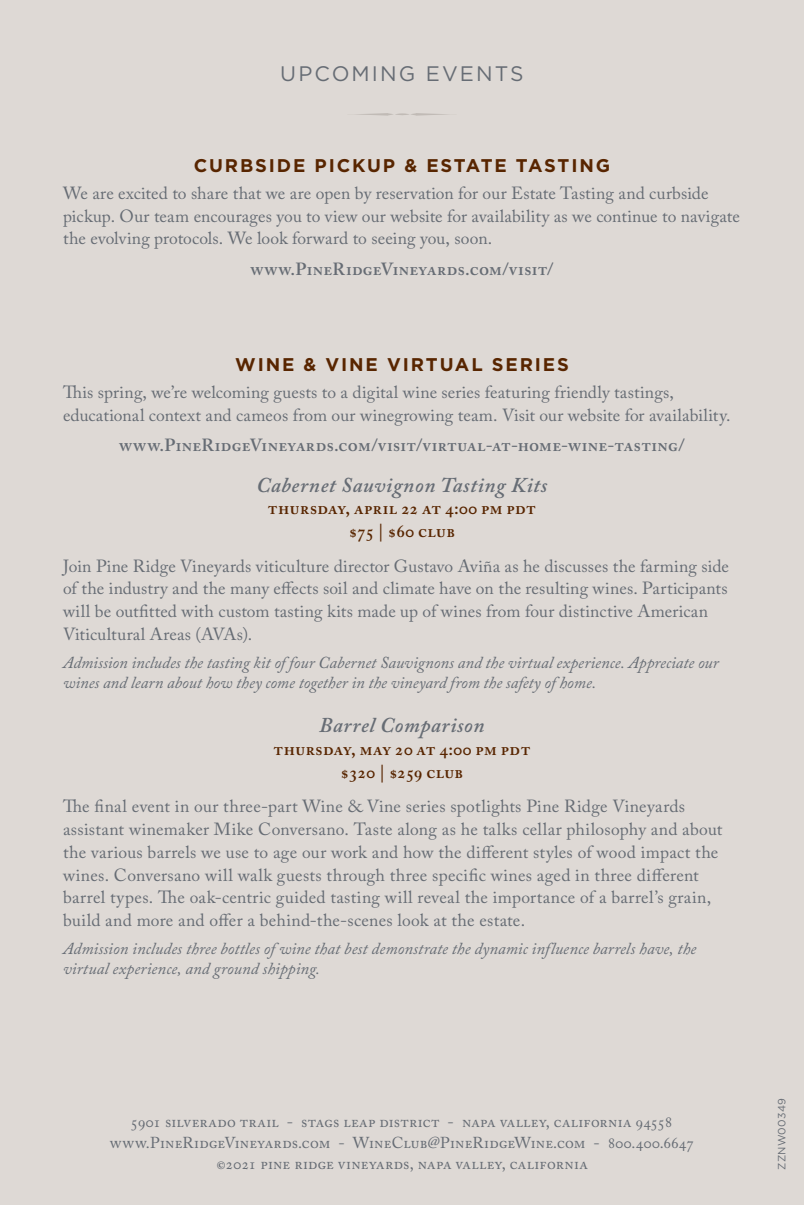
<style>
.page{position:relative;width:804px;height:1205px;background:#fff}
.page>*{position:absolute;margin:0;border:0;box-sizing:border-box;transform-origin:0 0}
.t1{font:italic 600 21px "Adobe Caslon Pro";letter-spacing:.03em;color:#666c74}
.t2{font:21px "Gotham";letter-spacing:.1em;color:#666c74}
.t3{font:700 18.38px "Gotham";letter-spacing:.1em;color:#582500}
.t4{font:17.5px/22.8px "Adobe Caslon Pro";letter-spacing:.005em;color:#666c74}
.t5{font:600 17.5px "Adobe Caslon Pro";letter-spacing:.015em;color:#666c74}
.t6{font:600 17.5px/22.8px "Adobe Caslon Pro";letter-spacing:.015em;color:#582500;text-align:center}
.t7{font:italic 16.62px/20.1px "Adobe Caslon Pro";letter-spacing:.005em;color:#666c74}
.t8{font:15.75px/21px "Adobe Caslon Pro";letter-spacing:.01em;color:#666c74;text-align:center}
.t9{font:10.5px "Gotham";letter-spacing:.025em;color:#666c74}
.s1{font-size:15.58px}
.s2{font-weight:700;font-size:10.5px}
</style>
<div class="page">
<div style="left:0;top:0;width:803px;height:1205px;background:#ded9d5"></div>
<svg style="left:356px;top:113px;width:92px;height:3px"></svg>
<p class="t2" style="left:280px;top:62px;width:245px">UPCOMING EVENTS</p>
<p class="t3" style="left:194px;top:154px;width:417px">CURBSIDE PICKUP &amp; ESTATE TASTING</p>
<p class="t4" style="left:63px;top:181px;width:678px">We are excited to share that we are open by reservation for our Estate Tasting and curbside pickup. Our team encourages you to view our website for availability as we continue to navigate the evolving protocols. We look forward to seeing you, soon.</p>
<p class="t5" style="left:250px;top:259px;width:304px">www.PineRidgeVineyards.com/visit/</p>
<p class="t3" style="left:235px;top:353px;width:335px">WINE &amp; VINE VIRTUAL SERIES</p>
<p class="t4" style="left:63px;top:381px;width:668px">This spring, we’re welcoming guests to a digital wine series featuring friendly tastings, educational context and cameos from our winegrowing team. Visit our website for availability.</p>
<p class="t5" style="left:119px;top:435px;width:566px">www.PineRidgeVineyards.com/visit/virtual-at-home-wine-tasting/</p>
<p class="t1" style="left:256px;top:472px;width:292px">Cabernet Sauvignon Tasting Kits</p>
<p class="t6" style="left:268px;top:497px;width:269px">thursday, april 22 at 4:00 pm pdt $75 | $60 club</p>
<p class="t4" style="left:63px;top:554px;width:667px">Join Pine Ridge Vineyards viticulture director Gustavo Aviña as he discusses the farming side of the industry and the many effects soil and climate have on the resulting wines. Participants will be outfitted with custom tasting kits made up of wines from four distinctive American Viticultural Areas (AVAs).</p>
<p class="t7" style="left:63px;top:652px;width:657px">Admission includes the tasting kit of four Cabernet Sauvignons and the virtual experience. Appreciate our wines and learn about how they come together in the vineyard from the safety of home.</p>
<p class="t1" style="left:319px;top:713px;width:167px">Barrel Comparison</p>
<p class="t6" style="left:273px;top:738px;width:258px">thursday, may 20 at 4:00 pm pdt $320 | $259 club</p>
<p class="t4" style="left:63px;top:795px;width:660px">The final event in our three-part Wine &amp; Vine series spotlights Pine Ridge Vineyards assistant winemaker Mike Conversano. Taste along as he talks cellar philosophy and about the various barrels we use to age our work and how the different styles of wood impact the wines. Conversano will walk guests through three specific wines aged in three different barrel types. The oak-centric guided tasting will reveal the importance of a barrel’s grain, build and more and offer a behind-the-scenes look at the estate.</p>
<p class="t7" style="left:63px;top:938px;width:634px">Admission includes three bottles of wine that best demonstrate the dynamic influence barrels have, the virtual experience, and ground shipping.</p>
<p class="t8" style="left:110px;top:1111px;width:585px">5901 silverado trail - stags leap district - napa valley, <span class="s1">california 94558 </span>www.PineRidgeVineyards.com - WineClub@PineRidgeWine.com <span class="s1">- 800.400.6647 </span><span class="s2">©</span>2021 pine ridge vineyards, napa valley, california</p>
<p class="t9" style="left:775px;top:1170px;width:73px;rotate:-90deg">ZZNW00349</p>
</div>
